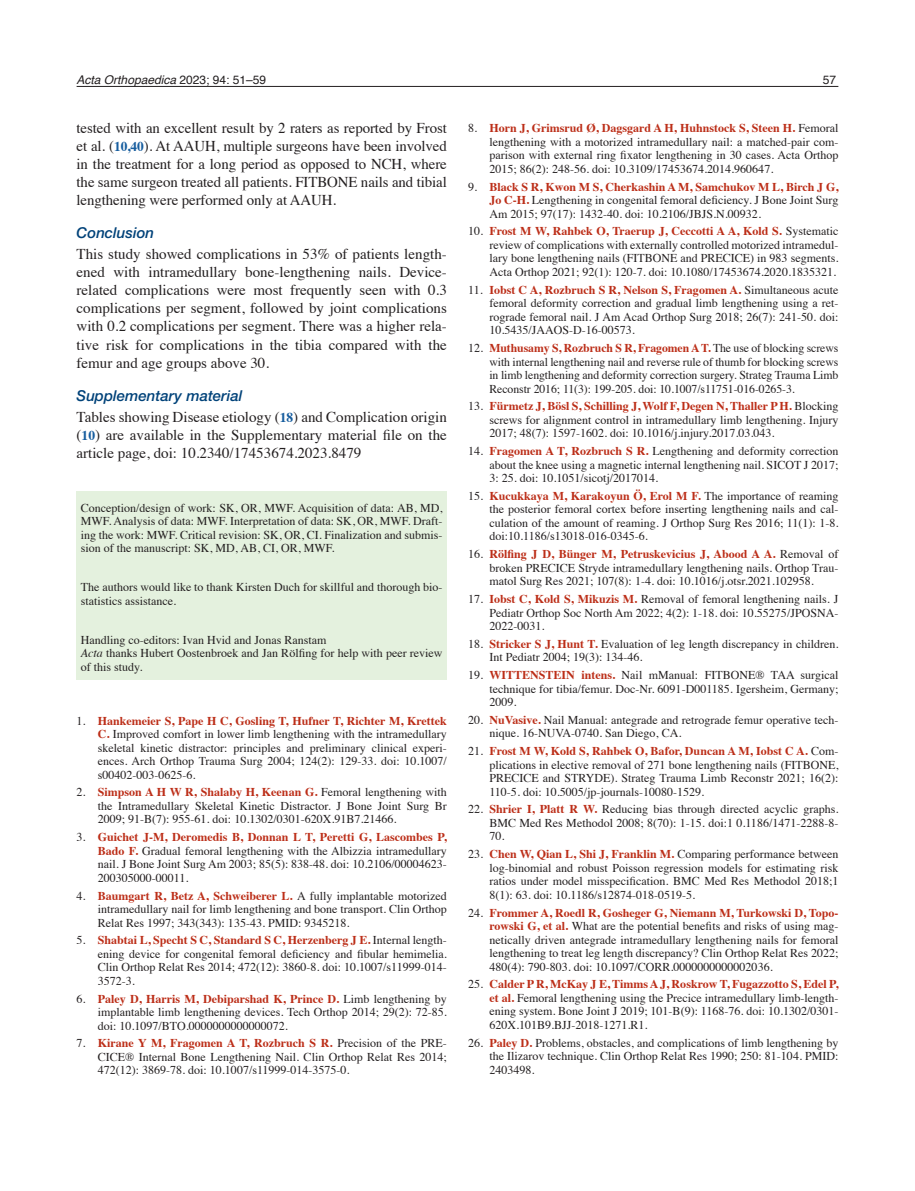
<style>
.page{position:relative;width:915px;height:1191px;background:#fff}
.page>*{position:absolute;margin:0;border:0;box-sizing:border-box;transform-origin:0 0}
._4-Brödstart{font:15px/18px "Times";color:#231f20;text-align:justify}
._5-Brödtext{font:15px/18px "Times";letter-spacing:-.005em;color:#231f20;text-align:justify}
._3-Underrubrik{font:italic 500 15px "Helvetica Neue LTW1 G";color:#004279}
._8-Referenser{font:12px/13.5px "Times";color:#231f20;text-align:justify}
._7-Petit{font:12px/13.5px "Times";color:#231f20}
.t1{font:italic 12px "Helvetica";color:#231f20}
.t2{font:12px "Helvetica";color:#231f20}
.s1{font-style:normal}
.s2{font-weight:700;font-size:13.5px;color:#175d9e}
.s3{font-weight:700;color:#bc2e18}
.s4{font-style:italic}
</style>
<div class="page">
<hr style="left:77px;top:86px;width:761px;height:1px;background:#231f20">
<div style="left:77px;top:492px;width:369px;height:187px;background:#e4f1de"></div>
<p class="t1" style="left:77px;top:70px;width:191px">Acta Orthopaedica <span class="s1">2023; 94: 51–59</span></p>
<p class="t2" style="left:822px;top:70px;width:15px">57</p>
<p class="_5-Brödtext" style="left:77px;top:118px;width:371px">tested with an excellent result by 2 raters as reported by Frost et al. (<span class="s2">10,40</span>). At AAUH, multiple surgeons have been involved in the treatment for a long period as opposed to NCH, where the same surgeon treated all patients. FITBONE nails and tibial lengthening were performed only at AAUH.</p>
<p class="_3-Underrubrik" style="left:77px;top:224px;width:79px">Conclusion</p>
<p class="_4-Brödstart" style="left:77px;top:244px;width:371px">This study showed complications in 53% of patients length&shy;ened with intramedullary bone-lengthening nails. Device&shy;related complications were most frequently seen with 0.3 complications per segment, followed by joint complications with 0.2 complications per segment. There was a higher rela&shy;tive risk for complications in the tibia compared with the femur and age groups above 30.</p>
<p class="_3-Underrubrik" style="left:77px;top:386px;width:167px">Supplementary material</p>
<p class="_4-Brödstart" style="left:77px;top:406px;width:371px">Tables showing Disease etiology (<span class="s2">18</span>) and Complication origin (<span class="s2">10</span>) are available in the Supplementary material file on the article page, doi: 10.2340/17453674.2023.8479</p>
<p class="_8-Referenser" style="left:489px;top:120px;width:350px;text-indent:-21px">8. <span class="s3">Horn J, Grimsrud Ø, Dagsgard A H, Huhnstock S, Steen H.</span> Femoral lengthening with a motorized intramedullary nail: a matched-pair com&shy;parison with external ring fixator lengthening in 30 cases. Acta Orthop 2015; 86(2): 248-56. doi: 10.3109/17453674.2014.960647.</p>
<p class="_8-Referenser" style="left:489px;top:179px;width:350px;text-indent:-21px">9. <span class="s3">Black S R, Kwon M S, Cherkashin A M, Samchukov M L, Birch J G, Jo C-H.</span> Lengthening in congenital femoral deficiency. J Bone Joint Surg Am 2015; 97(17): 1432-40. doi: 10.2106/JBJS.N.00932.</p>
<p class="_8-Referenser" style="left:489px;top:224px;width:350px;text-indent:-21px">10. <span class="s3">Frost M W, Rahbek O, Traerup J, Ceccotti A A, Kold S.</span> Systematic review of complications with externally controlled motorized intramedul&shy;lary bone lengthening nails (FITBONE and PRECICE) in 983 segments.<br>Acta Orthop 2021; 92(1): 120-7. doi: 10.1080/17453674.2020.1835321.</p>
<p class="_8-Referenser" style="left:489px;top:282px;width:350px;text-indent:-21px">11. <span class="s3">Iobst C A, Rozbruch S R, Nelson S, Fragomen A.</span> Simultaneous acute femoral deformity correction and gradual limb lengthening using a ret&shy;rograde femoral nail. J Am Acad Orthop Surg 2018; 26(7): 241-50. doi:<br>10.5435/JAAOS-D-16-00573.</p>
<p class="_8-Referenser" style="left:489px;top:340px;width:350px;text-indent:-21px">12. <span class="s3">Muthusamy S, Rozbruch S R, Fragomen A T.</span> The use of blocking screws with internal lengthening nail and reverse rule of thumb for blocking screws in limb lengthening and deformity correction surgery. Strateg Trauma Limb Reconstr 2016; 11(3): 199-205. doi: 10.1007/s11751-016-0265-3.</p>
<p class="_8-Referenser" style="left:489px;top:398px;width:350px;text-indent:-21px">13. <span class="s3">Fürmetz J, Bösl S, Schilling J, Wolf F, Degen N, Thaller P H.</span> Blocking screws for alignment control in intramedullary limb lengthening. Injury 2017; 48(7): 1597-1602. doi: 10.1016/j.injury.2017.03.043.</p>
<p class="_8-Referenser" style="left:489px;top:443px;width:350px;text-indent:-21px">14. <span class="s3">Fragomen A T, Rozbruch S R.</span> Lengthening and deformity correction about the knee using a magnetic internal lengthening nail. SICOT J 2017; 3: 25. doi: 10.1051/sicotj/2017014.</p>
<p class="_8-Referenser" style="left:489px;top:488px;width:350px;text-indent:-21px">15. <span class="s3">Kucukkaya M, Karakoyun Ö, Erol M F.</span> The importance of reaming the posterior femoral cortex before inserting lengthening nails and cal&shy;culation of the amount of reaming. J Orthop Surg Res 2016; 11(1): 1-8. doi:10.1186/s13018-016-0345-6.</p>
<p class="_8-Referenser" style="left:489px;top:546px;width:350px;text-indent:-21px">16. <span class="s3">Rölfing J D, Bünger M, Petruskevicius J, Abood A A.</span> Removal of broken PRECICE Stryde intramedullary lengthening nails. Orthop Trau&shy;matol Surg Res 2021; 107(8): 1-4. doi: 10.1016/j.otsr.2021.102958.</p>
<p class="_8-Referenser" style="left:489px;top:591px;width:350px;text-indent:-21px">17. <span class="s3">Iobst C, Kold S, Mikuzis M.</span> Removal of femoral lengthening nails. J Pediatr Orthop Soc North Am 2022; 4(2): 1-18. doi: 10.55275/JPOSNA-2022-0031.</p>
<p class="_8-Referenser" style="left:489px;top:636px;width:350px;text-indent:-21px">18. <span class="s3">Stricker S J, Hunt T.</span> Evaluation of leg length discrepancy in children.<br>Int Pediatr 2004; 19(3): 134-46.</p>
<p class="_8-Referenser" style="left:489px;top:667px;width:350px;text-indent:-21px">19. <span class="s3">WITTENSTEIN intens.</span> Nail mManual: FITBONE® TAA surgical technique for tibia/femur. Doc-Nr. 6091-D001185. Igersheim, Germany; 2009.</p>
<p class="_8-Referenser" style="left:489px;top:712px;width:350px;text-indent:-21px">20. <span class="s3">NuVasive.</span> Nail Manual: antegrade and retrograde femur operative tech&shy;nique. 16-NUVA-0740. San Diego, CA.</p>
<p class="_8-Referenser" style="left:489px;top:743px;width:350px;text-indent:-21px">21. <span class="s3">Frost M W, Kold S, Rahbek O, Bafor, Duncan A M, Iobst C A.</span> Com&shy;plications in elective removal of 271 bone lengthening nails (FITBONE, PRECICE and STRYDE). Strateg Trauma Limb Reconstr 2021; 16(2):<br>110-5. doi: 10.5005/jp-journals-10080-1529.</p>
<p class="_8-Referenser" style="left:489px;top:801px;width:350px;text-indent:-21px">22. <span class="s3">Shrier I, Platt R W.</span> Reducing bias through directed acyclic graphs.<br>BMC Med Res Methodol 2008; 8(70): 1-15. doi:1 0.1186/1471-2288-8- 70.</p>
<p class="_8-Referenser" style="left:489px;top:846px;width:350px;text-indent:-21px">23. <span class="s3">Chen W, Qian L, Shi J, Franklin M.</span> Comparing performance between log-binomial and robust Poisson regression models for estimating risk ratios under model misspecification. BMC Med Res Methodol 2018;1<br>8(1): 63. doi: 10.1186/s12874-018-0519-5.</p>
<p class="_8-Referenser" style="left:489px;top:904px;width:350px;text-indent:-21px">24. <span class="s3">Frommer A, Roedl R, Gosheger G, Niemann M, Turkowski D, Topo&shy;rowski G, et al.</span> What are the potential benefits and risks of using mag&shy;netically driven antegrade intramedullary lengthening nails for femoral lengthening to treat leg length discrepancy? Clin Orthop Relat Res 2022; 480(4): 790-803. doi: 10.1097/CORR.0000000000002036.</p>
<p class="_8-Referenser" style="left:489px;top:976px;width:350px;text-indent:-21px">25. <span class="s3">Calder P R, McKay J E, Timms A J, Roskrow T, Fugazzotto S, Edel P, et al.</span> Femoral lengthening using the Precice intramedullary limb-length&shy;ening system. Bone Joint J 2019; 101-B(9): 1168-76. doi: 10.1302/0301- 620X.101B9.BJJ-2018-1271.R1.</p>
<p class="_8-Referenser" style="left:489px;top:1034px;width:350px;text-indent:-21px">26. <span class="s3">Paley D.</span> Problems, obstacles, and complications of limb lengthening by the Ilizarov technique. Clin Orthop Relat Res 1990; 250: 81-104. PMID:<br>2403498.</p>
<p class="_7-Petit" style="left:81px;top:500px;width:363px;text-align:justify">Conception/design of work: SK, OR, MWF. Acquisition of data: AB, MD, MWF. Analysis of data: MWF. Interpretation of data: SK, OR, MWF. Draft&shy;ing the work: MWF. Critical revision: SK, OR, CI. Finalization and submis&shy;sion of the manuscript: SK, MD, AB, CI, OR, MWF.</p>
<p class="_7-Petit" style="left:81px;top:579px;width:363px">The authors would like to thank Kirsten Duch for skillful and thorough bio&shy;statistics assistance.</p>
<p class="_7-Petit" style="left:81px;top:632px;width:247px">Handling co-editors: Ivan Hvid and Jonas Ranstam</p>
<p class="_7-Petit" style="left:81px;top:645px;width:363px"><span class="s4">Acta</span> thanks Hubert Oostenbroek and Jan Rölfing for help with peer review of this study.</p>
<p class="_8-Referenser" style="left:98px;top:713px;width:350px;text-indent:-21px">1. <span class="s3">Hankemeier S, Pape H C, Gosling T, Hufner T, Richter M, Krettek C.</span> Improved comfort in lower limb lengthening with the intramedullary skeletal kinetic distractor: principles and preliminary clinical experi&shy;ences. Arch Orthop Trauma Surg 2004; 124(2): 129-33. doi: 10.1007/ s00402-003-0625-6.</p>
<p class="_8-Referenser" style="left:98px;top:784px;width:350px;text-indent:-21px">2. <span class="s3">Simpson A H W R, Shalaby H, Keenan G.</span> Femoral lengthening with the Intramedullary Skeletal Kinetic Distractor. J Bone Joint Surg Br 2009; 91-B(7): 955-61. doi: 10.1302/0301-620X.91B7.21466.</p>
<p class="_8-Referenser" style="left:98px;top:829px;width:350px;text-indent:-21px">3. <span class="s3">Guichet J-M, Deromedis B, Donnan L T, Peretti G, Lascombes P, Bado F.</span> Gradual femoral lengthening with the Albizzia intramedullary nail. J Bone Joint Surg Am 2003; 85(5): 838-48. doi: 10.2106/00004623- 200305000-00011.</p>
<p class="_8-Referenser" style="left:98px;top:887px;width:350px;text-indent:-21px">4. <span class="s3">Baumgart R, Betz A, Schweiberer L.</span> A fully implantable motorized intramedullary nail for limb lengthening and bone transport. Clin Orthop Relat Res 1997; 343(343): 135-43. PMID: 9345218.</p>
<p class="_8-Referenser" style="left:98px;top:932px;width:350px;text-indent:-21px">5. <span class="s3">Shabtai L, Specht S C, Standard S C, Herzenberg J E.</span> Internal length&shy;ening device for congenital femoral deficiency and fibular hemimelia.<br>Clin Orthop Relat Res 2014; 472(12): 3860-8. doi: 10.1007/s11999-014- 3572-3.</p>
<p class="_8-Referenser" style="left:98px;top:990px;width:350px;text-indent:-21px">6. <span class="s3">Paley D, Harris M, Debiparshad K, Prince D.</span> Limb lengthening by implantable limb lengthening devices. Tech Orthop 2014; 29(2): 72-85. doi: 10.1097/BTO.0000000000000072.</p>
<p class="_8-Referenser" style="left:98px;top:1035px;width:350px;text-indent:-21px">7. <span class="s3">Kirane Y M, Fragomen A T, Rozbruch S R.</span> Precision of the PRE-CICE® Internal Bone Lengthening Nail. Clin Orthop Relat Res 2014; 472(12): 3869-78. doi: 10.1007/s11999-014-3575-0.</p>
</div>
